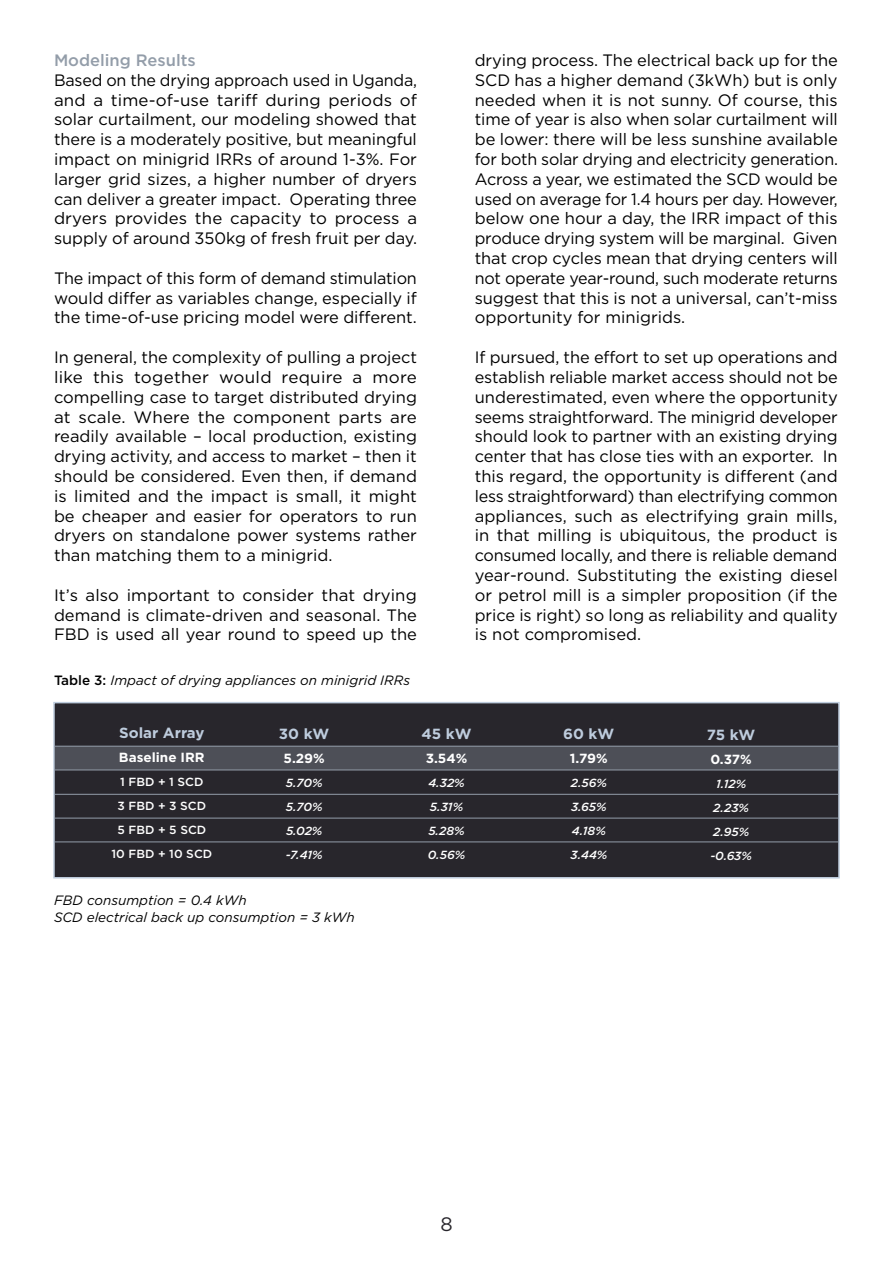
<style>
.page{position:relative;width:893px;height:1263px;background:#fff}
.page>*{position:absolute;margin:0;border:0;box-sizing:border-box;transform-origin:0 0}
.t1{font:19.5px "Gotham HTF";color:#28262c}
.t2{font:16.5px/19.8px "Gotham HTF";color:#000;text-align:justify}
.t3{font:500 16.5px "Gotham HTF";color:#939da9}
.t4{font:700 14.7px "Gotham HTF";color:#beccdd}
.t5{font:italic 13.5px/16.2px "Gotham HTF";color:#000}
.t6{font:700 13.2px "Gotham HTF";color:#fff}
.t7{font:italic 500 11.7px/24px "Gotham HTF";color:#fff}
.t8{font:500 11.7px/24px "Gotham HTF";color:#fff;text-align:center}
.s1{font-weight:500;font-style:normal}
</style>
<div class="page">
<div style="left:53px;top:702px;width:787px;height:176px;background:#28262c;border:2px solid #beccdd"></div>
<div style="left:55px;top:746px;width:783px;height:24px;background:#4d4f57"></div>
<hr style="left:55px;top:746px;width:783px;height:1px;background:#939da9">
<hr style="left:55px;top:770px;width:783px;height:1px;background:#939da9">
<hr style="left:55px;top:794px;width:783px;height:1px;background:#939da9">
<hr style="left:55px;top:818px;width:783px;height:1px;background:#939da9">
<hr style="left:55px;top:841px;width:783px;height:1px;background:#939da9">
<p class="t3" style="left:54px;top:51px;width:143px">Modeling Results</p>
<p class="t2" style="left:54px;top:70px;width:365px">Based on the drying approach used in Uganda, and a time-of-use tariff during periods of solar curtailment, our modeling showed that there is a moderately positive, but meaningful impact on minigrid IRRs of around 1-3%. For larger grid sizes, a higher number of dryers can deliver a greater impact. Operating three dryers provides the capacity to process a supply of around 350kg of fresh fruit per day.</p>
<p class="t2" style="left:54px;top:268px;width:364px">The impact of this form of demand stimulation would differ as variables change, especially if the time-of-use pricing model were different.</p>
<p class="t2" style="left:54px;top:347px;width:365px">In general, the complexity of pulling a project like this together would require a more compelling case to target distributed drying at scale. Where the component parts are readily available – local production, existing drying activity, and access to market – then it should be considered. Even then, if demand is limited and the impact is small, it might be cheaper and easier for operators to run dryers on standalone power systems rather than matching them to a minigrid.</p>
<p class="t2" style="left:54px;top:585px;width:364px">It’s also important to consider that drying demand is climate-driven and seasonal. The FBD is used all year round to speed up the</p>
<p class="t2" style="left:475px;top:50px;width:365px">drying process. The electrical back up for the SCD has a higher demand (3kWh) but is only needed when it is not sunny. Of course, this time of year is also when solar curtailment will be lower: there will be less sunshine available for both solar drying and electricity generation.<br>Across a year, we estimated the SCD would be used on average for 1.4 hours per day. However, below one hour a day, the IRR impact of this produce drying system will be marginal. Given that crop cycles mean that drying centers will not operate year-round, such moderate returns suggest that this is not a universal, can’t-miss opportunity for minigrids.</p>
<p class="t2" style="left:475px;top:347px;width:365px">If pursued, the effort to set up operations and establish reliable market access should not be underestimated, even where the opportunity seems straightforward. The minigrid developer should look to partner with an existing drying center that has close ties with an exporter. In this regard, the opportunity is different (and less straightforward) than electrifying common appliances, such as electrifying grain mills, in that milling is ubiquitous, the product is consumed locally, and there is reliable demand year-round. Substituting the existing diesel or petrol mill is a simpler proposition (if the price is right) so long as reliability and quality is not compromised.</p>
<p class="t5" style="left:54px;top:673px;width:358px"><span class="s1">Table 3:</span> Impact of drying appliances on minigrid IRRs</p>
<p class="t4" style="left:119px;top:725px;width:87px">Solar Array</p>
<p class="t6" style="left:119px;top:750px;width:87px">Baseline IRR</p>
<p class="t8" style="left:111px;top:770px;width:102px">1 FBD + 1 SCD<br>3 FBD + 3 SCD<br>5 FBD + 5 SCD<br>10 FBD + 10 SCD</p>
<p class="t4" style="left:279px;top:725px;width:52px">30 kW</p>
<p class="t6" style="left:283px;top:750px;width:43px">5.29%</p>
<p class="t7" style="left:286px;top:770px;width:38px;text-align:justify">5.70% 5.70% 5.02% -7.41%</p>
<p class="t4" style="left:421px;top:725px;width:51px">45 kW</p>
<p class="t6" style="left:426px;top:750px;width:43px">3.54%</p>
<p class="t7" style="left:428px;top:770px;width:39px">4.32%<br>5.31%<br>5.28%<br>0.56%</p>
<p class="t5" style="left:54px;top:892px;width:302px">FBD consumption = 0.4 kWh<br>SCD electrical back up consumption = 3 kWh</p>
<p class="t4" style="left:563px;top:725px;width:53px">60 kW</p>
<p class="t6" style="left:570px;top:750px;width:39px">1.79%</p>
<p class="t7" style="left:570px;top:770px;width:38px">2.56%<br>3.65%<br>4.18%<br>3.44%</p>
<p class="t4" style="left:707px;top:726px;width:50px">75 kW</p>
<p class="t6" style="left:710px;top:751px;width:43px">0.37%</p>
<p class="t7" style="left:710px;top:772px;width:43px;text-align:center">1.12%<br>2.23%<br>2.95% -0.63%</p>
<p class="t1" style="left:440px;top:1213px;width:14px">8</p>
</div>
